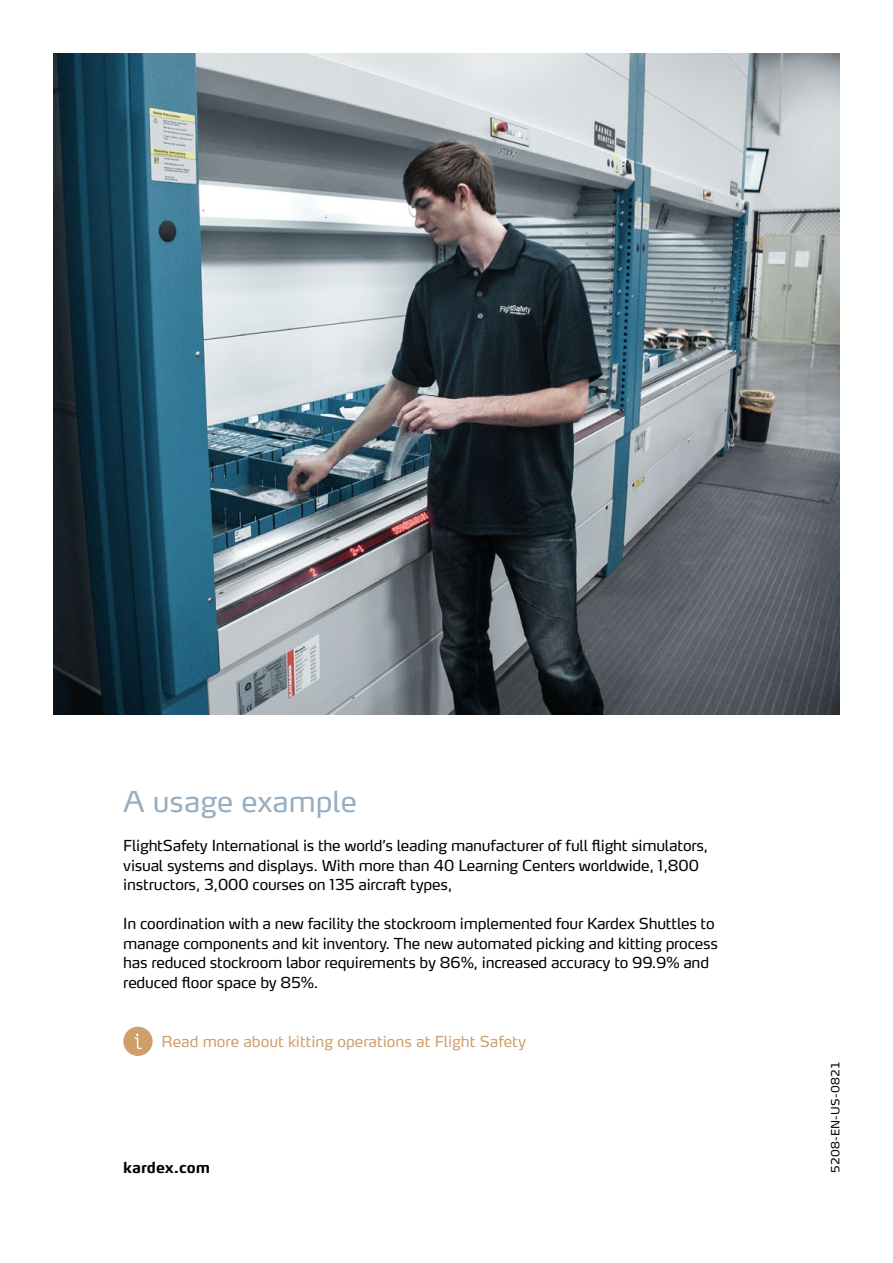
<style>
.page{position:relative;width:893px;height:1263px;background:#fff}
.page>*{position:absolute;margin:0;border:0;box-sizing:border-box;transform-origin:0 0}
.t1{font:28.5px "Max Pro";color:#96aec2}
.t2{font:15px/19.5px "Max Pro";letter-spacing:-.015em;color:#000}
.t3{font:15px "Max Pro";color:#ce9f6b}
.t4{font:700 15px "Max Pro";color:#000}
.t5{font:11.25px "Max Pro";letter-spacing:.02em;color:#000}
</style>
<div class="page">
<img style="left:54px;top:54px;width:785px;height:661px">
<div style="left:123px;top:1027px;width:30px;height:29px;background:#ce9f6b;border-radius:50%"></div>
<svg style="left:134px;top:1033px;width:8px;height:16px"></svg>
<h1 class="t1" style="left:123px;top:778px;width:235px">A usage example</h1>
<p class="t2" style="left:123px;top:834px;width:586px">FlightSafety International is the world’s leading manufacturer of full flight simulators, visual systems and displays. With more than 40 Learning Centers worldwide, 1,800 instructors, 3,000 courses on 135 aircraft types,</p>
<p class="t2" style="left:123px;top:912px;width:596px">In coordination with a new facility the stockroom implemented four Kardex Shuttles to manage components and kit inventory. The new automated picking and kitting process has reduced stockroom labor requirements by 86%, increased accuracy to 99.9% and reduced floor space by 85%.</p>
<p class="t3" style="left:162px;top:1029px;width:366px">Read more about kitting operations at Flight Safety</p>
<p class="t4" style="left:123px;top:1154px;width:88px">kardex.com</p>
<p class="t5" style="left:826px;top:1173px;width:113px;rotate:-90deg">5208-EN-US-0821</p>
</div>
